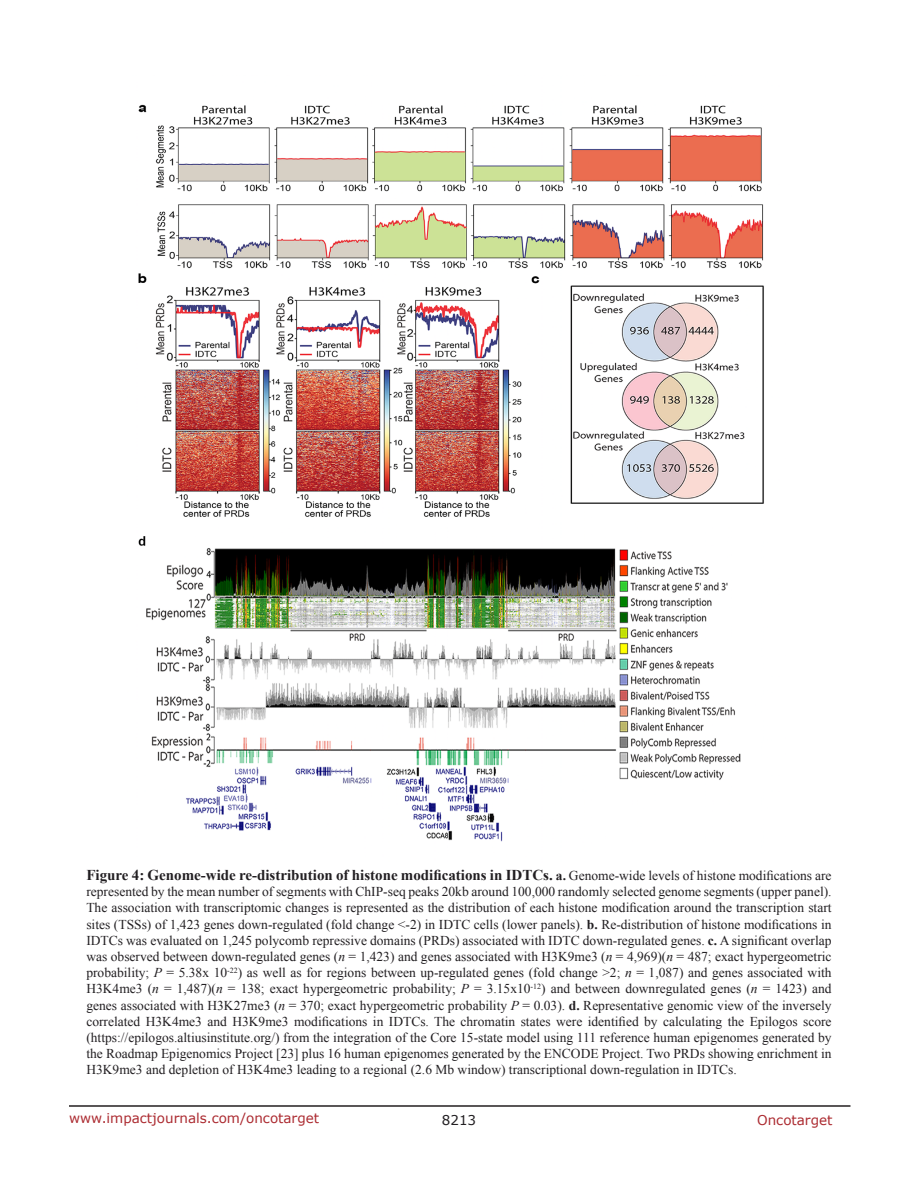
<style>
.page{position:relative;width:918px;height:1188px;background:#fff}
.page>*{position:absolute;margin:0;border:0;box-sizing:border-box;transform-origin:0 0}
.FigureText{font:700 15px "Times New Roman";color:#221f22}
.FigureText-2{font:13.5px/16.2px "Times New Roman";color:#221f22;text-align:justify}
.t1{font:13.5px "Verdana";color:#ac2b31}
.t2{font:13.5px "Verdana";color:#221f22}
.s1{font-size:13.5px}
.s2{font-weight:400;font-size:13.5px}
.s3{font-weight:700}
.s4{font-style:italic}
</style>
<div class="page">
<hr style="left:69px;top:1105px;width:781px;height:2px;background:#231f20">
<img style="left:138px;top:104px;width:626px;height:738px">
<p class="FigureText" style="left:86px;top:865px;width:747px">Figure 4: Genome-wide re-distribution of histone modifications in IDTCs. <span class="s1">a.</span> <span class="s2">Genome-wide levels of histone modifications are</span></p>
<p class="FigureText-2" style="left:86px;top:883px;width:747px">represented by the mean number of segments with ChIP-seq peaks 20kb around 100,000 randomly selected genome segments (upper panel).<br>The association with transcriptomic changes is represented as the distribution of each histone modification around the transcription start sites (TSSs) of 1,423 genes down-regulated (fold change &lt;-2) in IDTC cells (lower panels). <span class="s3">b.</span> Re-distribution of histone modifications in IDTCs was evaluated on 1,245 polycomb repressive domains (PRDs) associated with IDTC down-regulated genes. <span class="s3">c.</span> A significant overlap was observed between down-regulated genes (<span class="s4">n</span> = 1,423) and genes associated with H3K9me3 (<span class="s4">n</span> = 4,969)(<span class="s4">n</span> = 487; exact hypergeometric probability; <span class="s4">P</span> = 5.38x 10<sup>-22</sup>) as well as for regions between up-regulated genes (fold change &gt;2; <span class="s4">n</span> = 1,087) and genes associated with H3K4me3 (<span class="s4">n</span> = 1,487)(<span class="s4">n</span> = 138; exact hypergeometric probability; <span class="s4">P</span> = 3.15x10<sup>-12</sup>) and between downregulated genes (<span class="s4">n</span> = 1423) and genes associated with H3K27me3 (<span class="s4">n</span> = 370; exact hypergeometric probability <span class="s4">P</span> = 0.03). <span class="s3">d.</span> Representative genomic view of the inversely correlated H3K4me3 and H3K9me3 modifications in IDTCs. The chromatin states were identified by calculating the Epilogos score (https://epilogos.altiusinstitute.org/) from the integration of the Core 15-state model using 111 reference human epigenomes generated by the Roadmap Epigenomics Project [23] plus 16 human epigenomes generated by the ENCODE Project. Two PRDs showing enrichment in H3K9me3 and depletion of H3K4me3 leading to a regional (2.6 Mb window) transcriptional down-regulation in IDTCs.</p>
<p class="t1" style="left:69px;top:1109px;width:252px">www.impactjournals.com/oncotarget</p>
<p class="t2" style="left:442px;top:1111px;width:36px">8213</p>
<p class="t1" style="left:757px;top:1111px;width:77px">Oncotarget</p>
</div>
